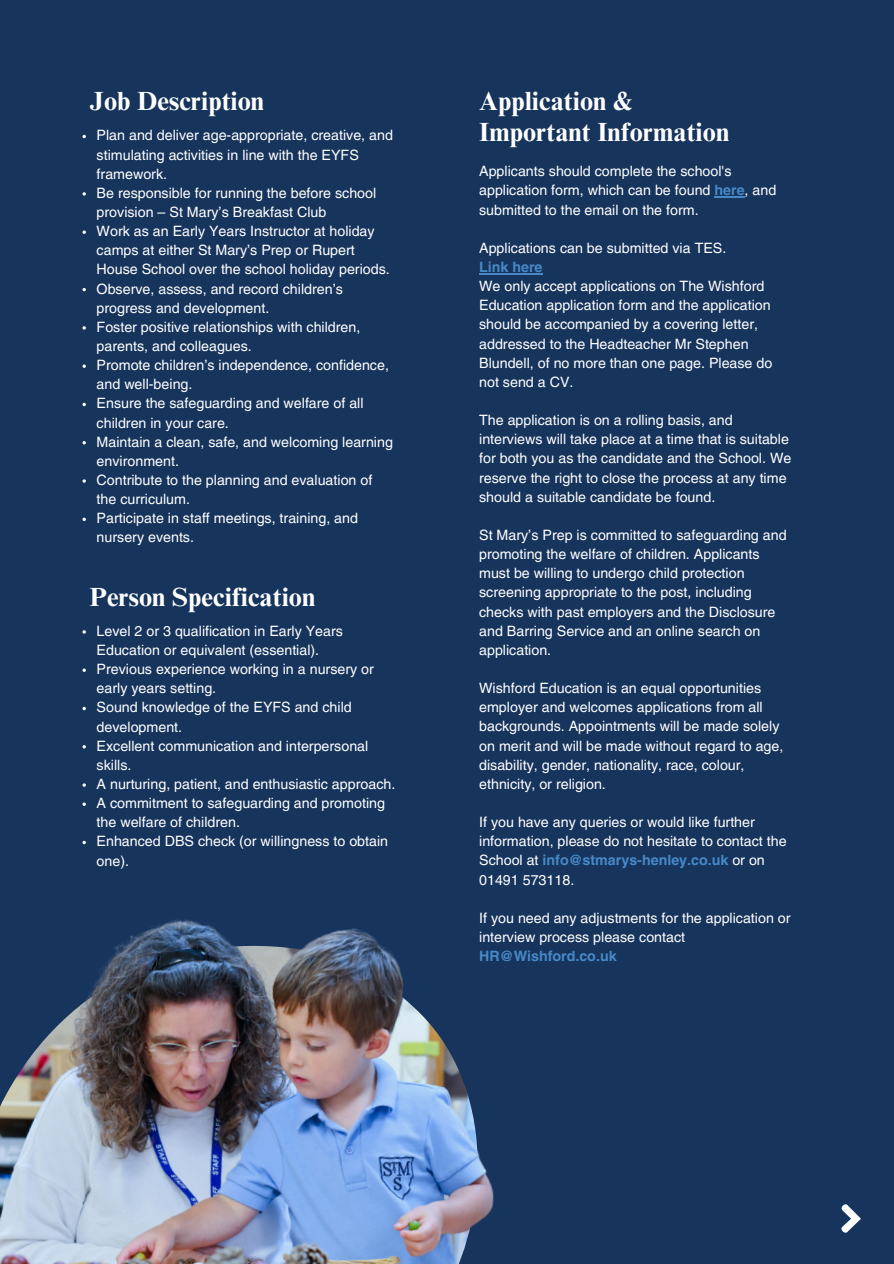
<style>
.page{position:relative;width:894px;height:1264px;background:#fff}
.page>*{position:absolute;margin:0;border:0;box-sizing:border-box;transform-origin:0 0}
.t1{font:700 26.25px/30.5px "Times NRMT Pro";letter-spacing:.005em;color:#fff}
.t2{font:14.25px/19.2px "Helvetica LT Pro";color:#fff}
.t3{font:700 14.25px "Helvetica LT Pro";color:#4789c8}
.s1{font-weight:700;color:#4789c8}
</style>
<div class="page">
<div style="left:0;top:0;width:893px;height:1263px;background:#16345c"></div>
<svg style="left:82px;top:668px;width:4px;height:4px"></svg>
<svg style="left:82px;top:706px;width:4px;height:4px"></svg>
<svg style="left:82px;top:745px;width:4px;height:3px"></svg>
<hr style="left:714px;top:196px;width:30px;height:2px;background:#4789c8">
<hr style="left:479px;top:273px;width:63px;height:1px;background:#4789c8">
<svg style="left:841px;top:1204px;width:19px;height:29px"></svg>
<svg style="left:82px;top:135px;width:4px;height:3px"></svg>
<svg style="left:82px;top:192px;width:4px;height:4px"></svg>
<svg style="left:82px;top:230px;width:4px;height:4px"></svg>
<svg style="left:82px;top:288px;width:4px;height:3px"></svg>
<svg style="left:82px;top:364px;width:4px;height:4px"></svg>
<svg style="left:82px;top:403px;width:4px;height:3px"></svg>
<svg style="left:82px;top:441px;width:4px;height:3px"></svg>
<svg style="left:82px;top:479px;width:4px;height:4px"></svg>
<svg style="left:82px;top:517px;width:4px;height:4px"></svg>
<img style="left:0;top:1084px;width:12px;height:179px">
<img style="left:12px;top:802px;width:482px;height:461px">
<h1 class="t1" style="left:89px;top:89px;width:176px">Job Description</h1>
<h1 class="t1" style="left:479px;top:89px;width:251px">Application &amp;<br>Important Information</h1>
<p class="t2" style="left:97px;top:127px;width:298px">Plan and deliver age-appropriate, creative, and stimulating activities in line with the EYFS framework.<br>Be responsible for running the before school provision – St Mary’s Breakfast Club<br>Work as an Early Years Instructor at holiday camps at either St Mary’s Prep or Rupert House School over the school holiday periods.<br>Observe, assess, and record children’s progress and development.<br>Foster positive relationships with children, parents, and colleagues.<br>Promote children’s independence, confidence, and well-being.<br>Ensure the safeguarding and welfare of all children in your care.<br>Maintain a clean, safe, and welcoming learning environment.<br>Contribute to the planning and evaluation of the curriculum.<br>Participate in staff meetings, training, and nursery events.</p>
<p class="t2" style="left:479px;top:163px;width:298px">Applicants should complete the school's application form, which can be found <span class="s1">here</span>, and submitted to the email on the form.</p>
<p class="t2" style="left:479px;top:239px;width:248px">Applications can be submitted via TES.</p>
<p class="t3" style="left:479px;top:262px;width:65px">Link here</p>
<p class="t2" style="left:479px;top:278px;width:294px">We only accept applications on The Wishford Education application form and the application should be accompanied by a covering letter, addressed to the Headteacher Mr Stephen Blundell, of no more than one page. Please do not send a CV.</p>
<p class="t2" style="left:479px;top:412px;width:313px">The application is on a rolling basis, and interviews will take place at a time that is suitable for both you as the candidate and the School. We reserve the right to close the process at any time should a suitable candidate be found.</p>
<p class="t2" style="left:479px;top:526px;width:309px">St Mary’s Prep is committed to safeguarding and promoting the welfare of children. Applicants must be willing to undergo child protection screening appropriate to the post, including checks with past employers and the Disclosure and Barring Service and an online search on application.</p>
<p class="t2" style="left:479px;top:680px;width:306px">Wishford Education is an equal opportunities employer and welcomes applications from all backgrounds. Appointments will be made solely on merit and will be made without regard to age, disability, gender, nationality, race, colour, ethnicity, or religion.</p>
<p class="t2" style="left:479px;top:813px;width:309px">If you have any queries or would like further information, please do not hesitate to contact the School at <span class="s1">info@stmarys-henley.co.uk</span> or on 01491 573118.</p>
<p class="t2" style="left:479px;top:909px;width:313px">If you need any adjustments for the application or interview process please contact</p>
<p class="t3" style="left:479px;top:950px;width:139px">HR@Wishford.co.uk</p>
<h1 class="t1" style="left:89px;top:585px;width:227px">Person Specification</h1>
<p class="t2" style="left:97px;top:622px;width:300px">Level 2 or 3 qualification in Early Years<br>Education or equivalent (essential).<br>Previous experience working in a nursery or early years setting.<br>Sound knowledge of the EYFS and child development.<br>Excellent communication and interpersonal skills.<br>A nurturing, patient, and enthusiastic approach.<br>A commitment to safeguarding and promoting the welfare of children.<br>Enhanced DBS check (or willingness to obtain one).</p>
</div>
